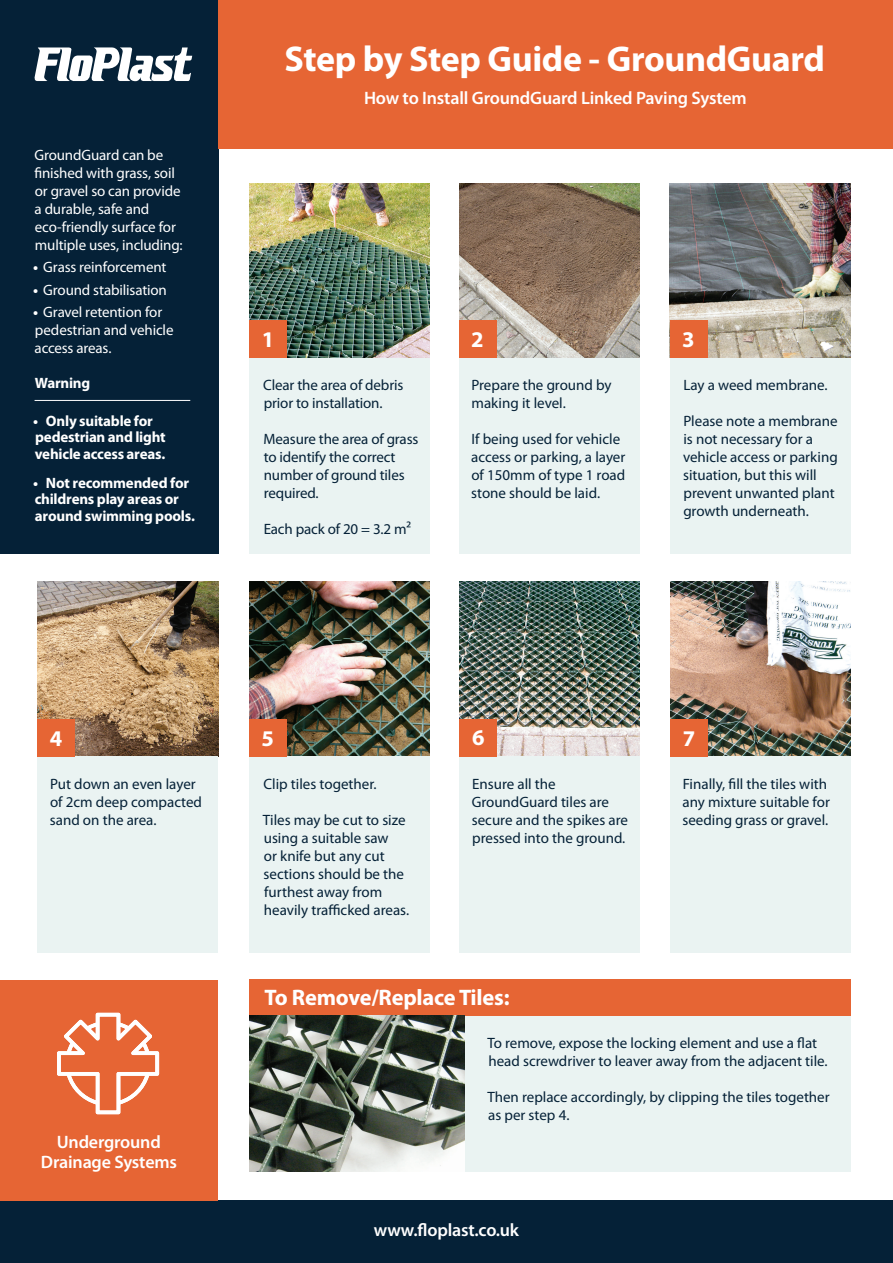
<style>
.page{position:relative;width:893px;height:1263px;background:#fff}
.page>*{position:absolute;margin:0;border:0;box-sizing:border-box;transform-origin:0 0}
.t1{font:700 36px "Myriad Pro";letter-spacing:-.01em;color:#fff}
.t2{font:700 22.5px "Myriad Pro";letter-spacing:-.01em;color:#fff}
.t3{font:600 18px/19.5px "Myriad Pro";letter-spacing:-.01em;color:#fff;text-align:center}
.t4{font:15px/18px "Myriad Pro";color:#052137}
.t5{font:15px/18px "Myriad Pro";letter-spacing:-.01em;color:#fff}
.t6{font:700 15px/16.5px "Myriad Pro";letter-spacing:-.015em;color:#fff}
.s1{font-weight:700}
</style>
<div class="page">
<div style="left:0;top:0;width:218px;height:554px;background:#052137"></div>
<div style="left:670px;top:358px;width:180px;height:196px;background:#eaf3f2"></div>
<div style="left:459px;top:358px;width:180px;height:196px;background:#eaf3f2"></div>
<div style="left:250px;top:358px;width:180px;height:196px;background:#eaf3f2"></div>
<div style="left:249px;top:980px;width:601px;height:36px;background:#e66534"></div>
<div style="left:460px;top:1016px;width:391px;height:155px;background:#eaf3f2"></div>
<div style="left:218px;top:0;width:675px;height:149px;background:#e66534"></div>
<img style="left:250px;top:183px;width:180px;height:175px">
<img style="left:459px;top:183px;width:180px;height:175px">
<img style="left:670px;top:183px;width:180px;height:175px">
<img style="left:38px;top:581px;width:180px;height:175px">
<img style="left:249px;top:582px;width:181px;height:174px">
<img style="left:460px;top:582px;width:180px;height:174px">
<img style="left:670px;top:581px;width:181px;height:175px">
<img style="left:249px;top:1016px;width:216px;height:155px">
<div style="left:459px;top:321px;width:37px;height:37px;background:#e66534"></div>
<div style="left:670px;top:321px;width:37px;height:37px;background:#e66534"></div>
<div style="left:250px;top:321px;width:37px;height:37px;background:#e66534"></div>
<div style="left:38px;top:756px;width:180px;height:196px;background:#eaf3f2"></div>
<div style="left:38px;top:719px;width:37px;height:37px;background:#e66534"></div>
<div style="left:249px;top:756px;width:181px;height:196px;background:#eaf3f2"></div>
<div style="left:249px;top:719px;width:37px;height:37px;background:#e66534"></div>
<div style="left:460px;top:756px;width:180px;height:196px;background:#eaf3f2"></div>
<div style="left:460px;top:719px;width:37px;height:37px;background:#e66534"></div>
<div style="left:670px;top:756px;width:181px;height:196px;background:#eaf3f2"></div>
<div style="left:670px;top:719px;width:37px;height:37px;background:#e66534"></div>
<div style="left:0;top:1201px;width:893px;height:62px;background:#052137"></div>
<svg style="left:35px;top:47px;width:157px;height:34px"></svg>
<div style="left:0;top:980px;width:218px;height:221px;background:#e66534"></div>
<svg style="left:57px;top:1013px;width:102px;height:101px"></svg>
<hr style="left:35px;top:400px;width:155px;height:1px;background:#fff">
<p class="t5" style="left:34px;top:146px;width:150px">GroundGuard can be finished with grass, soil or gravel so can provide a durable, safe and eco-friendly surface for multiple uses, including:</p>
<p class="t5" style="left:33px;top:258px;width:135px"><span class="s1">•</span> Grass reinforcement</p>
<p class="t5" style="left:33px;top:280px;width:135px"><span class="s1">•</span> Ground stabilisation</p>
<p class="t5" style="left:33px;top:303px;width:142px"><span class="s1">•</span> Gravel retention for pedestrian and vehicle access areas.</p>
<p class="t6" style="left:35px;top:374px;width:57px">Warning</p>
<p class="t6" style="left:33px;top:412px;width:134px">• Only suitable for pedestrian and light vehicle access areas.</p>
<p class="t6" style="left:33px;top:474px;width:164px">• Not recommended for childrens play areas or around swimming pools.</p>
<h1 class="t1" style="left:285px;top:36px;width:542px">Step by Step Guide - GroundGuard</h1>
<p class="t3" style="left:364px;top:88px;width:384px">How to Install GroundGuard Linked Paving System</p>
<h2 class="t2" style="left:262px;top:324px;width:14px">1</h2>
<h2 class="t2" style="left:682px;top:324px;width:14px">3</h2>
<h2 class="t2" style="left:471px;top:324px;width:14px">2</h2>
<p class="t4" style="left:263px;top:376px;width:142px">Clear the area of debris prior to installation.</p>
<p class="t4" style="left:264px;top:430px;width:156px">Measure the area of grass to identify the correct number of ground tiles required.</p>
<p class="t4" style="left:264px;top:520px;width:149px">Each pack of 20 = 3.2 m2</p>
<p class="t4" style="left:471px;top:376px;width:142px">Prepare the ground by making it level.</p>
<p class="t4" style="left:471px;top:430px;width:156px">If being used for vehicle access or parking, a layer of 150mm of type 1 road stone should be laid.</p>
<p class="t4" style="left:683px;top:376px;width:146px">Lay a weed membrane.</p>
<p class="t4" style="left:683px;top:412px;width:156px">Please note a membrane is not necessary for a vehicle access or parking situation, but this will prevent unwanted plant growth underneath.</p>
<h2 class="t2" style="left:50px;top:723px;width:14px">4</h2>
<p class="t4" style="left:50px;top:774px;width:154px">Put down an even layer of 2cm deep compacted sand on the area.</p>
<p class="t3" style="left:41px;top:1132px;width:138px">Underground<br>Drainage Systems</p>
<h2 class="t2" style="left:262px;top:723px;width:14px">5</h2>
<p class="t4" style="left:263px;top:774px;width:115px">Clip tiles together.</p>
<p class="t4" style="left:263px;top:810px;width:148px">Tiles may be cut to size using a suitable saw<br>or knife but any cut sections should be the furthest away from heavily trafficked areas.</p>
<h2 class="t2" style="left:472px;top:723px;width:14px">6</h2>
<p class="t4" style="left:472px;top:774px;width:158px">Ensure all the<br>GroundGuard tiles are secure and the spikes are pressed into the ground.</p>
<h2 class="t2" style="left:683px;top:723px;width:14px">7</h2>
<p class="t4" style="left:682px;top:774px;width:149px">Finally, fill the tiles with any mixture suitable for seeding grass or gravel.</p>
<h2 class="t2" style="left:265px;top:983px;width:246px">To Remove/Replace Tiles:</h2>
<p class="t4" style="left:487px;top:1034px;width:342px">To remove, expose the locking element and use a flat head screwdriver to leaver away from the adjacent tile.</p>
<p class="t4" style="left:487px;top:1088px;width:344px">Then replace accordingly, by clipping the tiles together as per step 4.</p>
<p class="t3" style="left:374px;top:1220px;width:147px">www.floplast.co.uk</p>
</div>
